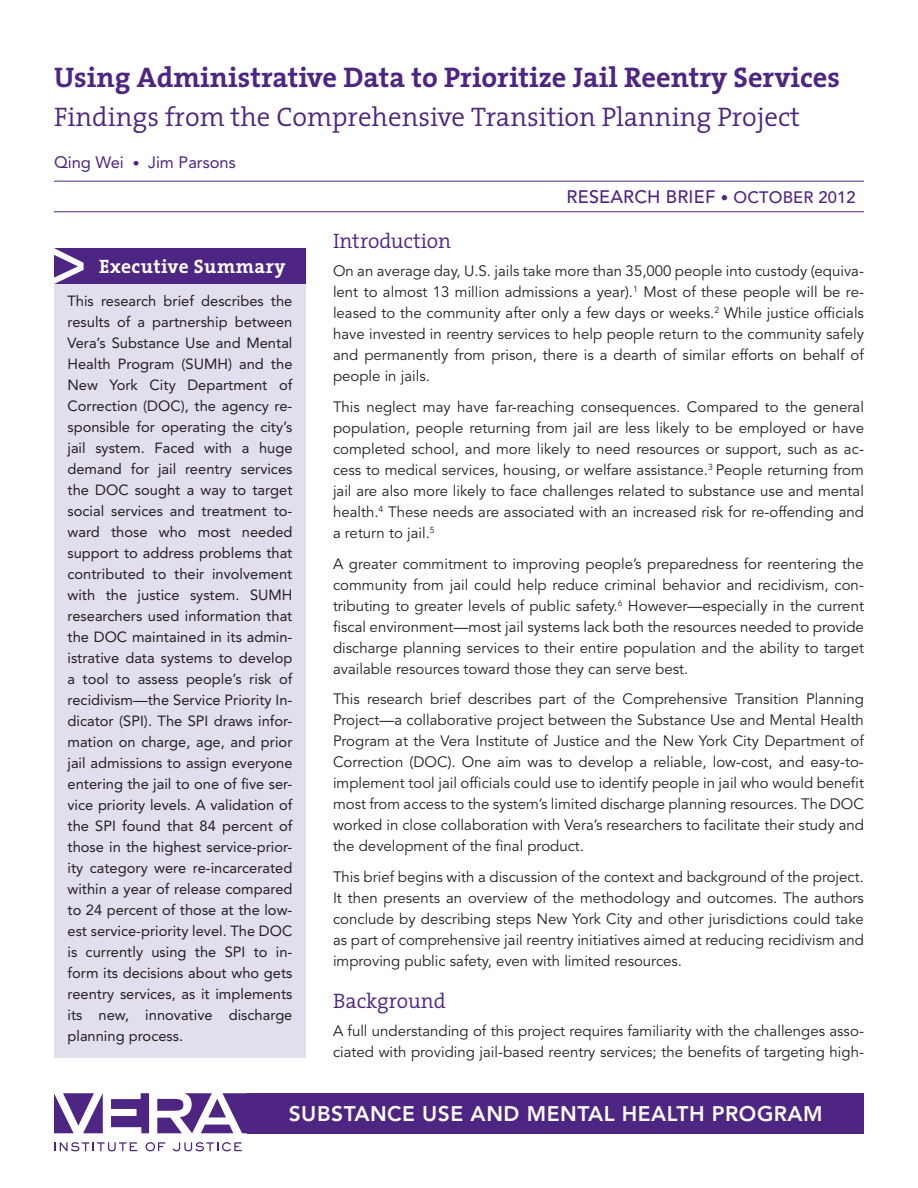
<style>
.page{position:relative;width:918px;height:1188px;background:#fff}
.page>*{position:absolute;margin:0;border:0;box-sizing:border-box;transform-origin:0 0}
.Report_Title{font:700 28.5px "The Serif";color:#4e2582}
.Report_Title_-_Subhe{font:300 27px "The Serif";color:#4e2582}
.Body{font:800 21px "Avenir LT Std";letter-spacing:.025em;color:#fff}
.Heading{font:300 21px "The Serif";color:#4e2582}
.Sidebar_Header{font:700 19.5px "The Serif";letter-spacing:.025em;color:#fff}
.t1{font:500 18px "Avenir LT Std";letter-spacing:.01em;color:#4e2582}
.t2{font:16.5px "Avenir LT Std";color:#4e2582}
.Body-2{font:15px/21px "Avenir LT Std";color:#231f20;text-align:justify}
.Body-3{font:14.7px/21px "Avenir LT Std";color:#231f20;text-align:justify}
.s1{font-size:13.5px}
.s2{font-size:15px}
.s3{font-size:16.5px}
</style>
<div class="page">
<div style="left:54px;top:266px;width:252px;height:792px;background:#e3deed"></div>
<div style="left:54px;top:248px;width:252px;height:36px;background:#4e2582"></div>
<svg style="left:54px;top:248px;width:30px;height:36px"></svg>
<svg style="left:111px;top:1093px;width:38px;height:40px"></svg>
<svg style="left:54px;top:1093px;width:49px;height:40px"></svg>
<svg style="left:157px;top:1093px;width:90px;height:40px"></svg>
<svg style="left:54px;top:1142px;width:83px;height:9px"></svg>
<svg style="left:146px;top:1142px;width:19px;height:9px"></svg>
<svg style="left:173px;top:1142px;width:69px;height:9px"></svg>
<div style="left:247px;top:1093px;width:617px;height:40px;background:#4e2582"></div>
<hr style="left:54px;top:181px;width:810px;height:1px;background:#4e2582">
<hr style="left:54px;top:212px;width:810px;height:1px;background:#4e2582">
<p class="Report_Title" style="left:54px;top:59px;width:788px">Using Administrative Data to Prioritize Jail Reentry Services</p>
<p class="Report_Title_-_Subhe" style="left:54px;top:99px;width:748px">Findings from the Comprehensive Transition Planning Project</p>
<p class="t2" style="left:54px;top:153px;width:183px">Qing Wei <span class="s1">•</span> Jim Parsons</p>
<p class="t1" style="left:567px;top:187px;width:291px">RESEARCH BRIEF <span class="s2">•</span> <span class="s3">OCTOBER 2012</span></p>
<p class="Sidebar_Header" style="left:99px;top:254px;width:188px">Executive Summary</p>
<p class="Body-3" style="left:68px;top:291px;width:227px">This research brief describes the results of a partnership between Vera’s Substance Use and Mental Health Program (SUMH) and the New York City Department of Correction (DOC), the agency re&shy;sponsible for operating the city’s jail system. Faced with a huge demand for jail reentry services the DOC sought a way to target social services and treatment to&shy;ward those who most needed support to address problems that contributed to their involvement with the justice system. SUMH researchers used information that the DOC maintained in its admin&shy;istrative data systems to develop a tool to assess people’s risk of recidivism—the Service Priority In&shy;dicator (SPI). The SPI draws infor&shy;mation on charge, age, and prior jail admissions to assign everyone entering the jail to one of five ser&shy;vice priority levels. A validation of the SPI found that 84 percent of those in the highest service-prior&shy;ity category were re-incarcerated within a year of release compared to 24 percent of those at the low&shy;est service-priority level. The DOC is currently using the SPI to in&shy;form its decisions about who gets reentry services, as it implements its new, innovative discharge planning process.</p>
<p class="Heading" style="left:333px;top:228px;width:120px">Introduction</p>
<p class="Body-2" style="left:333px;top:261px;width:532px">On an average day, U.S. jails take more than 35,000 people into custody (equiva&shy;lent to almost 13 million admissions a year).<sup>1</sup> Most of these people will be re&shy;leased to the community after only a few days or weeks.<sup>2</sup> While justice officials have invested in reentry services to help people return to the community safely and permanently from prison, there is a dearth of similar efforts on behalf of people in jails.</p>
<p class="Body-2" style="left:333px;top:397px;width:533px">This neglect may have far-reaching consequences. Compared to the general population, people returning from jail are less likely to be employed or have completed school, and more likely to need resources or support, such as ac&shy;cess to medical services, housing, or welfare assistance.<sup>3</sup> People returning from jail are also more likely to face challenges related to substance use and mental health.<sup>4</sup> These needs are associated with an increased risk for re-offending and a return to jail.<sup>5</sup></p>
<p class="Body-2" style="left:333px;top:553px;width:533px">A greater commitment to improving people’s preparedness for reentering the community from jail could help reduce criminal behavior and recidivism, con&shy;tributing to greater levels of public safety.<sup>6</sup> However—especially in the current fiscal environment—most jail systems lack both the resources needed to provide discharge planning services to their entire population and the ability to target available resources toward those they can serve best.</p>
<p class="Body-2" style="left:333px;top:689px;width:533px">This research brief describes part of the Comprehensive Transition Planning Project—a collaborative project between the Substance Use and Mental Health Program at the Vera Institute of Justice and the New York City Department of Correction (DOC). One aim was to develop a reliable, low-cost, and easy-to&shy;implement tool jail officials could use to identify people in jail who would benefit most from access to the system’s limited discharge planning resources. The DOC worked in close collaboration with Vera’s researchers to facilitate their study and the development of the final product.</p>
<p class="Body-2" style="left:333px;top:867px;width:532px">This brief begins with a discussion of the context and background of the project.<br>It then presents an overview of the methodology and outcomes. The authors conclude by describing steps New York City and other jurisdictions could take as part of comprehensive jail reentry initiatives aimed at reducing recidivism and improving public safety, even with limited resources.</p>
<p class="Heading" style="left:333px;top:987px;width:114px">Background</p>
<p class="Body-2" style="left:333px;top:1021px;width:533px">A full understanding of this project requires familiarity with the challenges asso&shy;ciated with providing jail-based reentry services; the benefits of targeting high-</p>
<p class="Body" style="left:289px;top:1102px;width:536px">SUBSTANCE USE AND MENTAL HEALTH PROGRAM</p>
</div>
